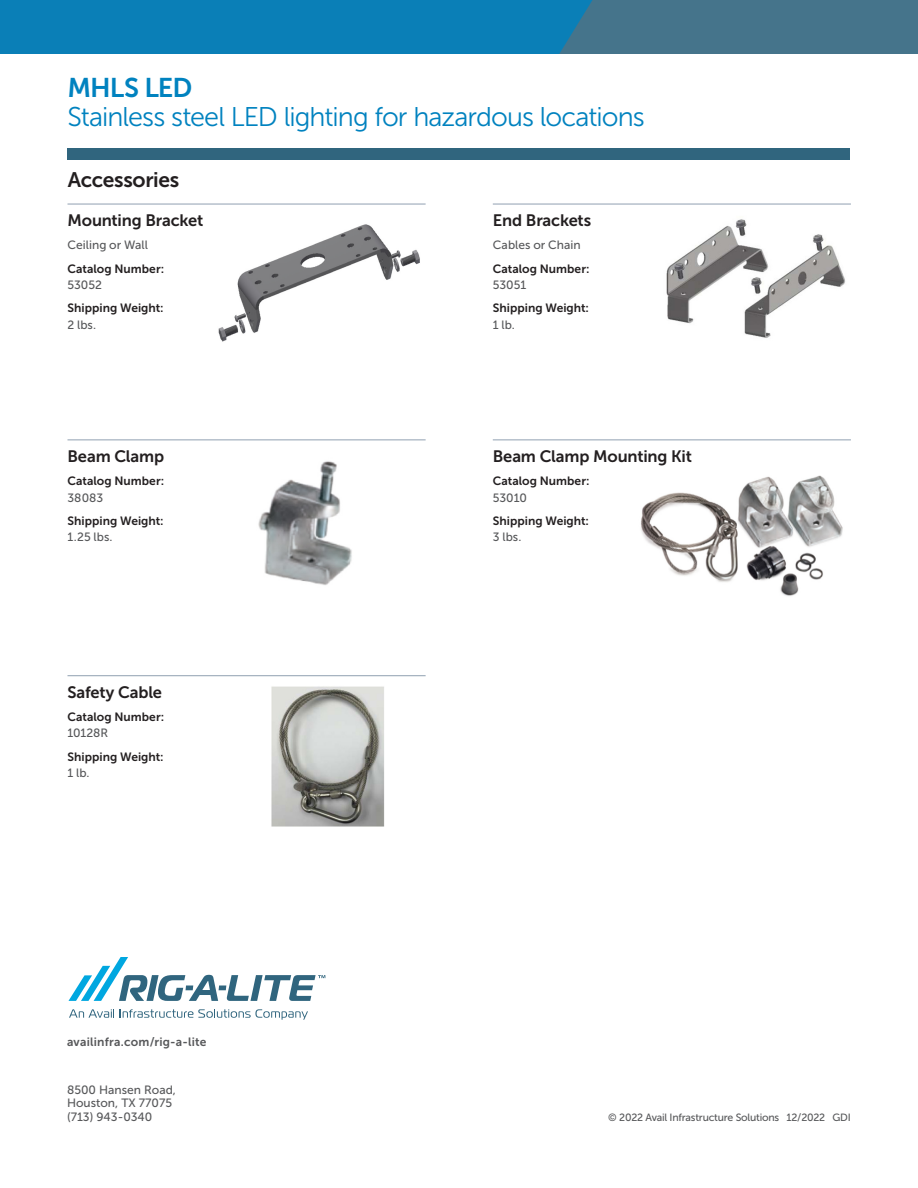
<style>
.page{position:relative;width:918px;height:1188px;background:#fff}
.page>*{position:absolute;margin:0;border:0;box-sizing:border-box;transform-origin:0 0}
.eyebrow_cover{font:27px/28.5px "Museo Sans 300";letter-spacing:-.035em;color:#0082bf}
.subs{font:21px "Museo Sans 700";letter-spacing:-.015em;color:#231f20}
.Ruled_Sub{font:16.5px "Museo Sans 700";letter-spacing:-.01em;color:#231f20}
.Text{font:12px/16.5px "Museo Sans 700";letter-spacing:.005em;color:#231f20}
.Text-2{font:12px "Museo Sans 500";color:#57585a}
.body_copy{font:12px "Museo Sans 700";letter-spacing:.02em;color:#57585a}
.t1{font:10.5px "Museo Sans 500";letter-spacing:-.02em;color:#57585a}
.s1{font-family:"Museo Sans 700"}
.s2{font-family:"Museo Sans 500";color:#57585a}
</style>
<div class="page">
<div style="left:0;top:0;width:918px;height:54px;background:#45748b"></div>
<div style="left:0;top:0;width:593px;height:54px;background:#0a7fb7"></div>
<div style="left:68px;top:148px;width:782px;height:12px;background:#30657e"></div>
<svg style="left:69px;top:1009px;width:45px;height:9px"></svg>
<svg style="left:120px;top:1009px;width:188px;height:11px"></svg>
<svg style="left:68px;top:957px;width:257px;height:44px"></svg>
<hr style="left:68px;top:204px;width:358px;height:1px;background:#90a0b1">
<img style="left:218px;top:224px;width:202px;height:118px">
<hr style="left:493px;top:204px;width:358px;height:1px;background:#90a0b1">
<img style="left:666px;top:219px;width:180px;height:119px">
<hr style="left:68px;top:440px;width:358px;height:1px;background:#90a0b1">
<img style="left:258px;top:461px;width:94px;height:124px">
<hr style="left:493px;top:440px;width:358px;height:1px;background:#90a0b1">
<img style="left:641px;top:475px;width:202px;height:121px">
<hr style="left:68px;top:675px;width:358px;height:1px;background:#90a0b1">
<img style="left:271px;top:686px;width:114px;height:141px">
<p class="eyebrow_cover" style="left:68px;top:74px;width:579px"><span class="s1">MHLS LED<br></span>Stainless steel LED lighting for hazardous locations</p>
<p class="subs" style="left:68px;top:168px;width:113px">Accessories</p>
<p class="Ruled_Sub" style="left:68px;top:211px;width:137px">Mounting Bracket</p>
<p class="Text-2" style="left:68px;top:239px;width:82px">Ceiling or Wall</p>
<p class="Text" style="left:68px;top:260px;width:98px">Catalog Number:<br><span class="s2">53052</span></p>
<p class="Text" style="left:68px;top:300px;width:98px">Shipping Weight:<br><span class="s2">2 lbs.</span></p>
<p class="Ruled_Sub" style="left:68px;top:447px;width:98px">Beam Clamp</p>
<p class="Text" style="left:68px;top:473px;width:98px">Catalog Number:<br><span class="s2">38083</span></p>
<p class="Text" style="left:68px;top:512px;width:98px">Shipping Weight:<br><span class="s2">1.25 lbs.</span></p>
<p class="Ruled_Sub" style="left:68px;top:683px;width:96px">Safety Cable</p>
<p class="Text" style="left:68px;top:709px;width:98px">Catalog Number:<br><span class="s2">10128R</span></p>
<p class="Text" style="left:68px;top:748px;width:98px">Shipping Weight:<br><span class="s2">1 lb.</span></p>
<p class="body_copy" style="left:67px;top:1035px;width:141px">availinfra.com/rig-a-lite</p>
<p class="Text-2" style="left:67px;top:1083px;width:110px">8500 Hansen Road,</p>
<p class="Text-2" style="left:67px;top:1096px;width:107px">Houston, TX 77075</p>
<p class="Text-2" style="left:67px;top:1110px;width:87px">(713) 943-0340</p>
<p class="Ruled_Sub" style="left:493px;top:211px;width:100px">End Brackets</p>
<p class="Text-2" style="left:493px;top:239px;width:89px">Cables or Chain</p>
<p class="Text" style="left:493px;top:260px;width:98px">Catalog Number:<br><span class="s2">53051</span></p>
<p class="Text" style="left:493px;top:300px;width:98px">Shipping Weight:<br><span class="s2">1 lb.</span></p>
<p class="Ruled_Sub" style="left:493px;top:447px;width:201px">Beam Clamp Mounting Kit</p>
<p class="Text" style="left:493px;top:473px;width:98px">Catalog Number:<br><span class="s2">53010</span></p>
<p class="Text" style="left:493px;top:512px;width:98px">Shipping Weight:<br><span class="s2">3 lbs.</span></p>
<p class="t1" style="left:608px;top:1111px;width:244px">© 2022 Avail Infrastructure Solutions 12/2022 GDI</p>
</div>
